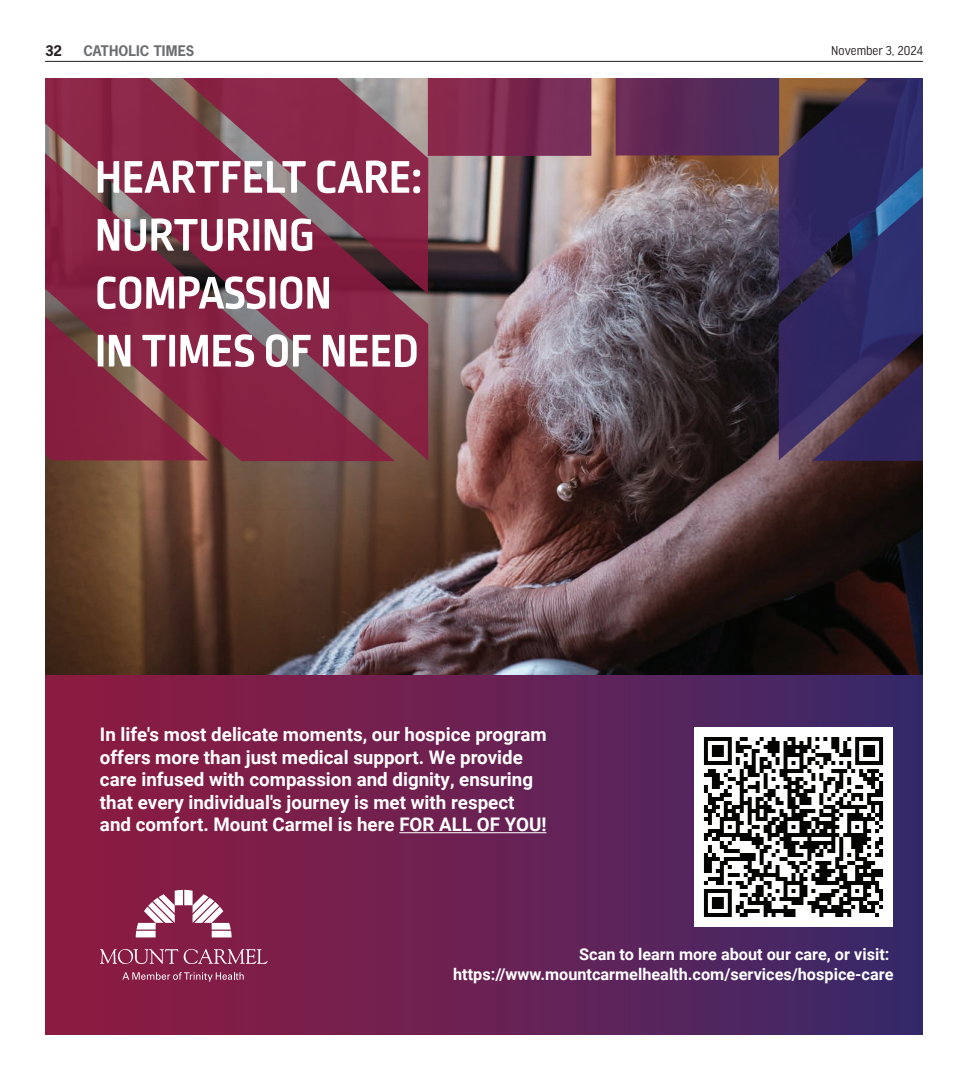
<style>
.page{position:relative;width:968px;height:1080px;background:#fff}
.page>*{position:absolute;margin:0;border:0;box-sizing:border-box;transform-origin:0 0}
.t1{font:700 18.75px/22.5px "Roboto";color:#fff}
.t2{font:700 16.25px/19.5px "Roboto";color:#fff;text-align:right}
.t3{font:13.75px "Good Headline Pro Narr";color:#231f20}
.t4{font:700 13.75px "News Gothic Std";letter-spacing:.01em;color:#6c6d70}
.t5{font:700 13.75px "News Gothic Std";color:#231f20}
</style>
<div class="page">
<hr style="left:45px;top:61px;width:877px;height:1px;background:#231f20">
<img style="left:46px;top:511px;width:382px;height:164px">
<img style="left:46px;top:461px;width:382px;height:50px">
<div style="left:46px;top:675px;width:876px;height:360px;background:linear-gradient(to right,#92193d,#3e2c6c)"></div>
<svg style="left:122px;top:972px;width:122px;height:10px"></svg>
<svg style="left:136px;top:890px;width:95px;height:47px"></svg>
<svg style="left:100px;top:949px;width:78px;height:15px"></svg>
<svg style="left:184px;top:949px;width:83px;height:15px"></svg>
<img style="left:694px;top:728px;width:198px;height:199px">
<hr style="left:399px;top:832px;width:147px;height:1px;background:#fff">
<img style="left:428px;top:78px;width:494px;height:635px">
<svg style="left:46px;top:78px;width:382px;height:383px;background:#89304a"></svg>
<svg style="left:46px;top:98px;width:349px;height:363px;background:#86314b"></svg>
<svg style="left:46px;top:181px;width:162px;height:279px;background:#862b44"></svg>
<svg style="left:111px;top:78px;width:317px;height:216px;background:#853650"></svg>
<svg style="left:98px;top:161px;width:21px;height:32px"></svg>
<svg style="left:125px;top:161px;width:180px;height:32px"></svg>
<svg style="left:317px;top:161px;width:103px;height:32px"></svg>
<svg style="left:98px;top:219px;width:21px;height:32px"></svg>
<svg style="left:125px;top:218px;width:134px;height:33px"></svg>
<svg style="left:265px;top:218px;width:47px;height:33px"></svg>
<svg style="left:97px;top:276px;width:232px;height:33px"></svg>
<svg style="left:98px;top:335px;width:5px;height:31px"></svg>
<svg style="left:109px;top:335px;width:21px;height:31px"></svg>
<svg style="left:142px;top:334px;width:112px;height:33px"></svg>
<svg style="left:266px;top:334px;width:44px;height:33px"></svg>
<svg style="left:323px;top:335px;width:21px;height:31px"></svg>
<svg style="left:350px;top:334px;width:66px;height:33px"></svg>
<p class="t5" style="left:45px;top:41px;width:18px">32</p>
<p class="t4" style="left:83px;top:41px;width:112px">CATHOLIC TIMES</p>
<p class="t3" style="left:831px;top:44px;width:93px">November 3, 2024</p>
<p class="t1" style="left:100px;top:723px;width:448px">In life's most delicate moments, our hospice program offers more than just medical support. We provide care infused with compassion and dignity, ensuring that every individual's journey is met with respect and comfort. Mount Carmel is here FOR ALL OF YOU!</p>
<p class="t2" style="left:453px;top:944px;width:442px">Scan to learn more about our care, or visit: https://www.mountcarmelhealth.com/services/hospice-care</p>
</div>
